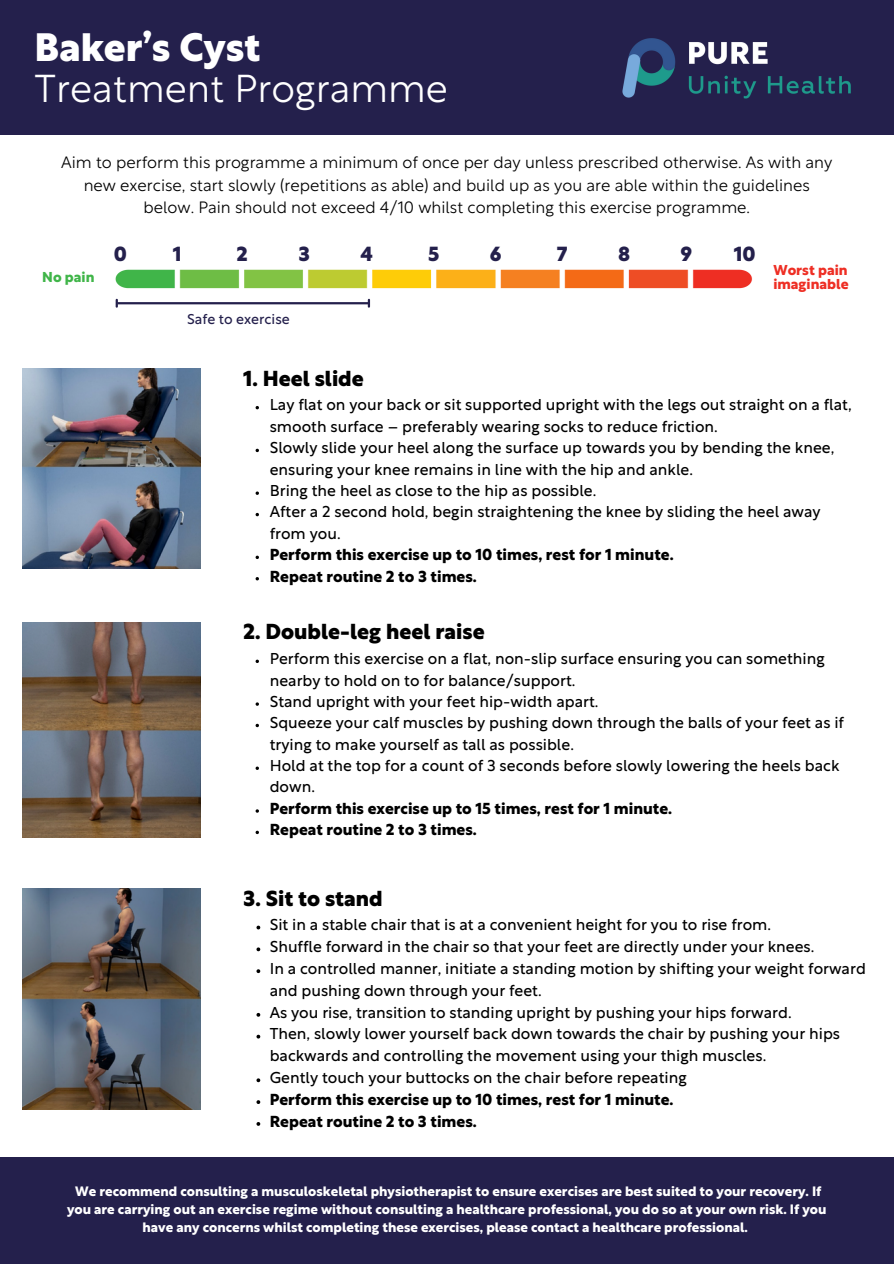
<style>
.page{position:relative;width:894px;height:1264px;background:#fff}
.page>*{position:absolute;margin:0;border:0;box-sizing:border-box;transform-origin:0 0}
.t1{font:300 38.7px/40.7px "Rustica";color:#fff}
.t2{font:800 21.15px "Rustica";color:#000}
.t3{font:800 19.95px "Rustica";color:#24204c}
.t4{font:300 16.35px/22.5px "Rustica";color:#000;text-align:center}
.t5{font:15.6px/21.3px "Rustica";color:#000}
.t6{font:700 15.6px "Rustica";color:#000}
.t7{font:700 14.1px/14.7px "Rustica";color:#ee2e24}
.t8{font:14.1px "Rustica";color:#24204c}
.t9{font:700 14.1px "Rustica";color:#40b549}
.t10{font:700 13.35px/17.9px "Rustica";color:#fff;text-align:center}
.s1{font-weight:800}
</style>
<div class="page">
<div style="left:0;top:0;width:893px;height:134px;background:#24204c"></div>
<img style="left:622px;top:38px;width:229px;height:61px">
<img style="left:23px;top:369px;width:178px;height:199px">
<img style="left:23px;top:888px;width:178px;height:221px">
<img style="left:23px;top:622px;width:178px;height:215px">
<svg style="left:255px;top:406px;width:4px;height:3px"></svg>
<svg style="left:255px;top:449px;width:4px;height:3px"></svg>
<svg style="left:255px;top:491px;width:4px;height:4px"></svg>
<svg style="left:255px;top:513px;width:4px;height:3px"></svg>
<svg style="left:255px;top:555px;width:4px;height:4px"></svg>
<svg style="left:255px;top:577px;width:4px;height:3px"></svg>
<svg style="left:255px;top:659px;width:4px;height:4px"></svg>
<svg style="left:255px;top:723px;width:4px;height:4px"></svg>
<svg style="left:255px;top:766px;width:4px;height:4px"></svg>
<svg style="left:255px;top:830px;width:4px;height:4px"></svg>
<svg style="left:256px;top:925px;width:4px;height:4px"></svg>
<svg style="left:256px;top:947px;width:4px;height:4px"></svg>
<svg style="left:256px;top:969px;width:4px;height:4px"></svg>
<svg style="left:256px;top:1012px;width:4px;height:4px"></svg>
<svg style="left:256px;top:1034px;width:4px;height:4px"></svg>
<svg style="left:256px;top:1078px;width:4px;height:4px"></svg>
<svg style="left:256px;top:1122px;width:4px;height:3px"></svg>
<img style="left:115px;top:269px;width:637px;height:19px">
<hr style="left:117px;top:302px;width:251px;height:2px;background:#24204c">
<svg style="left:368px;top:300px;width:2px;height:6px"></svg>
<div style="left:0;top:1157px;width:893px;height:106px;background:#24204c"></div>
<p class="t1" style="left:35px;top:31px;width:414px"><span class="s1">Baker’s Cyst<br></span>Treatment Programme</p>
<p class="t4" style="left:61px;top:153px;width:772px">Aim to perform this programme a minimum of once per day unless prescribed otherwise. As with any new exercise, start slowly (repetitions as able) and build up as you are able within the guidelines below. Pain should not exceed 4/10 whilst completing this exercise programme.</p>
<p class="t3" style="left:114px;top:247px;width:15px">0</p>
<p class="t3" style="left:173px;top:247px;width:10px">1</p>
<p class="t3" style="left:236px;top:247px;width:13px">2</p>
<p class="t3" style="left:298px;top:247px;width:13px">3</p>
<p class="t3" style="left:360px;top:247px;width:14px">4</p>
<p class="t3" style="left:428px;top:247px;width:13px">5</p>
<p class="t3" style="left:489px;top:247px;width:13px">6</p>
<p class="t3" style="left:556px;top:247px;width:12px">7</p>
<p class="t3" style="left:617px;top:247px;width:14px">8</p>
<p class="t3" style="left:680px;top:247px;width:13px">9</p>
<p class="t3" style="left:733px;top:247px;width:23px">10</p>
<p class="t9" style="left:42px;top:272px;width:54px">No pain</p>
<p class="t7" style="left:773px;top:263px;width:77px">Worst pain imaginable</p>
<p class="t8" style="left:187px;top:314px;width:104px">Safe to exercise</p>
<h4 class="t2" style="left:243px;top:370px;width:122px">1. Heel slide</h4>
<p class="t5" style="left:270px;top:396px;width:583px">Lay flat on your back or sit supported upright with the legs out straight on a flat, smooth surface – preferably wearing socks to reduce friction.</p>
<h4 class="t5" style="left:270px;top:438px;width:566px">Slowly slide your heel along the surface up towards you by bending the knee, ensuring your knee remains in line with the hip and ankle.</h4>
<p class="t5" style="left:270px;top:481px;width:328px">Bring the heel as close to the hip as possible.</p>
<h2 class="t5" style="left:270px;top:503px;width:552px">After a 2 second hold, begin straightening the knee by sliding the heel away from you.</h2>
<p class="t6" style="left:270px;top:549px;width:405px">Perform this exercise up to 10 times, rest for 1 minute.</p>
<p class="t6" style="left:270px;top:570px;width:208px">Repeat routine 2 to 3 times.</p>
<p class="t2" style="left:243px;top:624px;width:243px">2. Double-leg heel raise</p>
<p class="t5" style="left:270px;top:649px;width:556px">Perform this exercise on a flat, non-slip surface ensuring you can something nearby to hold on to for balance/support.</p>
<p class="t5" style="left:270px;top:692px;width:330px">Stand upright with your feet hip-width apart.</p>
<p class="t5" style="left:270px;top:713px;width:575px">Squeeze your calf muscles by pushing down through the balls of your feet as if trying to make yourself as tall as possible.</p>
<p class="t5" style="left:270px;top:756px;width:571px">Hold at the top for a count of 3 seconds before slowly lowering the heels back down.</p>
<h2 class="t6" style="left:270px;top:802px;width:404px">Perform this exercise up to 15 times, rest for 1 minute.</h2>
<p class="t6" style="left:270px;top:824px;width:208px">Repeat routine 2 to 3 times.</p>
<p class="t2" style="left:243px;top:890px;width:141px">3. Sit to stand</p>
<p class="t5" style="left:270px;top:915px;width:502px">Sit in a stable chair that is at a convenient height for you to rise from.</p>
<p class="t5" style="left:270px;top:937px;width:546px">Shuffle forward in the chair so that your feet are directly under your knees.</p>
<p class="t5" style="left:270px;top:959px;width:597px;line-height:21.8px">In a controlled manner, initiate a standing motion by shifting your weight forward and pushing down through your feet.</p>
<p class="t5" style="left:270px;top:1003px;width:523px">As you rise, transition to standing upright by pushing your hips forward.</p>
<p class="t5" style="left:270px;top:1024px;width:571px;line-height:21.8px">Then, slowly lower yourself back down towards the chair by pushing your hips backwards and controlling the movement using your thigh muscles.</p>
<h2 class="t5" style="left:270px;top:1068px;width:418px">Gently touch your buttocks on the chair before repeating</h2>
<p class="t6" style="left:270px;top:1093px;width:405px">Perform this exercise up to 10 times, rest for 1 minute.</p>
<p class="t6" style="left:270px;top:1115px;width:208px">Repeat routine 2 to 3 times.</p>
<h4 class="t10" style="left:67px;top:1184px;width:760px">We recommend consulting a musculoskeletal physiotherapist to ensure exercises are best suited to your recovery. If you are carrying out an exercise regime without consulting a healthcare professional, you do so at your own risk. If you have any concerns whilst completing these exercises, please contact a healthcare professional.</h4>
</div>
